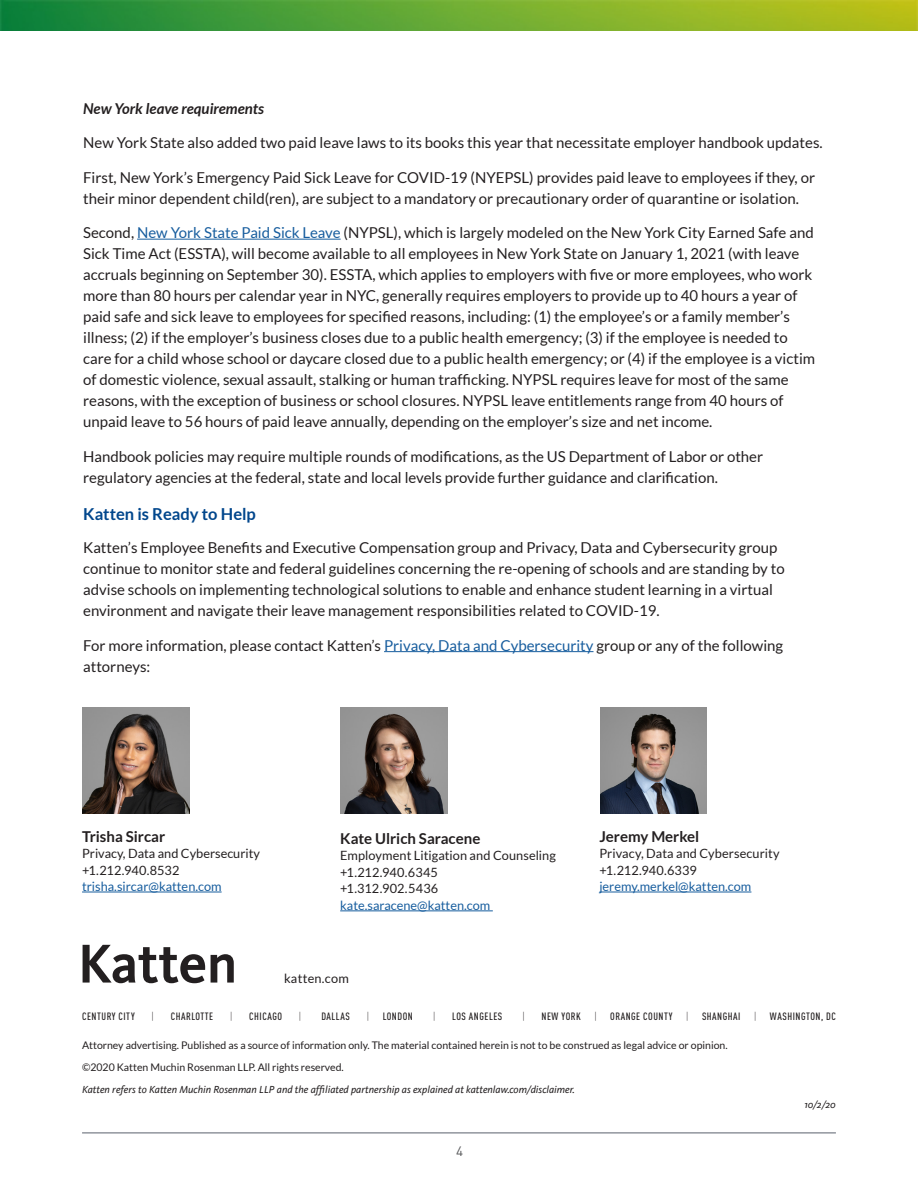
<style>
.page{position:relative;width:918px;height:1188px;background:#fff}
.page>*{position:absolute;margin:0;border:0;box-sizing:border-box;transform-origin:0 0}
.SubHeads{font:700 16.5px "Lato";color:#01468c}
.t1{font:15px/21px "Lato";color:#231f20}
.t2{font:700 15px "Lato";color:#231f20}
.Subhead_3{font:italic 700 15px "Lato";color:#231f20}
.t3{font:13.5px "DINOT";color:#57585a}
.t4{font:12.75px/16.5px "Lato";color:#231f20}
.t5{font:12.75px "Lato";letter-spacing:.02em;color:#231f20}
.t6{font:10.5px "Lato";color:#231f20}
.t7{font:italic 10.5px "Kievit";color:#231f20}
.t8{font:500 condensed 10.5px "DINOT";letter-spacing:.05em;color:#231f20}
.t9{font:300 condensed 10.5px "DINOT";color:#231f20}
.s1{color:#175d9e}
</style>
<div class="page">
<hr style="left:82px;top:1132px;width:754px;height:2px;background:#91959d">
<img style="left:0;top:0;width:918px;height:30px">
<hr style="left:137px;top:239px;width:204px;height:1px;background:#175d9e">
<hr style="left:384px;top:651px;width:210px;height:1px;background:#175d9e">
<svg style="left:83px;top:945px;width:151px;height:38px"></svg>
<img style="left:600px;top:707px;width:107px;height:107px">
<img style="left:83px;top:707px;width:106px;height:107px">
<hr style="left:599px;top:892px;width:152px;height:1px;background:#175d9e">
<hr style="left:82px;top:892px;width:140px;height:1px;background:#175d9e">
<img style="left:341px;top:707px;width:106px;height:107px">
<hr style="left:340px;top:910px;width:153px;height:1px;background:#175d9e">
<p class="Subhead_3" style="left:83px;top:100px;width:182px">New York leave requirements</p>
<p class="t1" style="left:83px;top:132px;width:741px">New York State also added two paid leave laws to its books this year that necessitate employer handbook updates.</p>
<p class="t1" style="left:83px;top:167px;width:733px">First, New York’s Emergency Paid Sick Leave for COVID-19 (NYEPSL) provides paid leave to employees if they, or their minor dependent child(ren), are subject to a mandatory or precautionary order of quarantine or isolation.</p>
<p class="t1" style="left:83px;top:222px;width:734px">Second, <span class="s1">New York State Paid Sick Leave</span> (NYPSL), which is largely modeled on the New York City Earned Safe and Sick Time Act (ESSTA), will become available to all employees in New York State on January 1, 2021 (with leave accruals beginning on September 30). ESSTA, which applies to employers with five or more employees, who work more than 80 hours per calendar year in NYC, generally requires employers to provide up to 40 hours a year of paid safe and sick leave to employees for specified reasons, including: (1) the employee’s or a family member’s illness; (2) if the employer’s business closes due to a public health emergency; (3) if the employee is needed to care for a child whose school or daycare closed due to a public health emergency; or (4) if the employee is a victim of domestic violence, sexual assault, stalking or human trafficking. NYPSL requires leave for most of the same reasons, with the exception of business or school closures. NYPSL leave entitlements range from 40 hours of unpaid leave to 56 hours of paid leave annually, depending on the employer’s size and net income.</p>
<p class="t1" style="left:83px;top:446px;width:682px">Handbook policies may require multiple rounds of modifications, as the US Department of Labor or other regulatory agencies at the federal, state and local levels provide further guidance and clarification.</p>
<p class="SubHeads" style="left:83px;top:505px;width:174px">Katten is Ready to Help</p>
<p class="t1" style="left:83px;top:537px;width:703px">Katten’s Employee Benefits and Executive Compensation group and Privacy, Data and Cybersecurity group continue to monitor state and federal guidelines concerning the re-opening of schools and are standing by to advise schools on implementing technological solutions to enable and enhance student learning in a virtual environment and navigate their leave management responsibilities related to COVID-19.</p>
<p class="t1" style="left:83px;top:635px;width:702px">For more information, please contact Katten’s <span class="s1">Privacy, Data and Cybersecurity</span> group or any of the following attorneys:</p>
<p class="t2" style="left:82px;top:828px;width:85px">Trisha Sircar</p>
<p class="t4" style="left:82px;top:845px;width:180px">Privacy, Data and Cybersecurity +1.212.940.8532 <span class="s1">trisha.sircar@katten.com</span></p>
<p class="t2" style="left:340px;top:830px;width:142px">Kate Ulrich Saracene</p>
<p class="t4" style="left:340px;top:848px;width:217px">Employment Litigation and Counseling +1.212.940.6345<br>+1.312.902.5436 <span class="s1">kate.saracene@katten.com</span></p>
<p class="t5" style="left:284px;top:971px;width:66px">katten.com</p>
<p class="t2" style="left:599px;top:828px;width:101px">Jeremy Merkel</p>
<p class="t4" style="left:599px;top:845px;width:182px">Privacy, Data and Cybersecurity +1.212.940.6339 <span class="s1">jeremy.merkel@katten.com</span></p>
<p class="t8" style="left:82px;top:1010px;width:54px">CENTURY CITY</p>
<p class="t9" style="left:152px;top:1010px;width:4px">|</p>
<p class="t8" style="left:171px;top:1010px;width:44px">CHARLOTTE</p>
<p class="t9" style="left:230px;top:1010px;width:4px">|</p>
<p class="t8" style="left:249px;top:1010px;width:34px">CHICAGO</p>
<p class="t9" style="left:299px;top:1010px;width:4px">|</p>
<p class="t8" style="left:321px;top:1010px;width:30px">DALLAS</p>
<p class="t9" style="left:367px;top:1010px;width:4px">|</p>
<p class="t8" style="left:383px;top:1010px;width:32px">LONDON</p>
<p class="t9" style="left:433px;top:1010px;width:4px">|</p>
<p class="t8" style="left:452px;top:1010px;width:52px">LOS ANGELES</p>
<p class="t9" style="left:522px;top:1010px;width:4px">|</p>
<p class="t8" style="left:542px;top:1010px;width:41px">NEW YORK</p>
<p class="t9" style="left:594px;top:1010px;width:4px">|</p>
<p class="t8" style="left:610px;top:1010px;width:64px">ORANGE COUNTY</p>
<p class="t9" style="left:686px;top:1010px;width:4px">|</p>
<p class="t8" style="left:702px;top:1010px;width:40px">SHANGHAI</p>
<p class="t9" style="left:754px;top:1010px;width:4px">|</p>
<p class="t8" style="left:770px;top:1010px;width:67px">WASHINGTON, DC</p>
<p class="t6" style="left:82px;top:1040px;width:647px">Attorney advertising. Published as a source of information only. The material contained herein is not to be construed as legal advice or opinion.</p>
<p class="t6" style="left:82px;top:1062px;width:263px">©2020 Katten Muchin Rosenman LLP. All rights reserved.</p>
<p class="t7" style="left:82px;top:1084px;width:494px">Katten refers to Katten Muchin Rosenman LLP and the affiliated partnership as explained at kattenlaw.com/disclaimer.</p>
<p class="t3" style="left:456px;top:1142px;width:9px">4</p>
<p class="t7" style="left:804px;top:1099px;width:33px">10/2/20</p>
</div>
